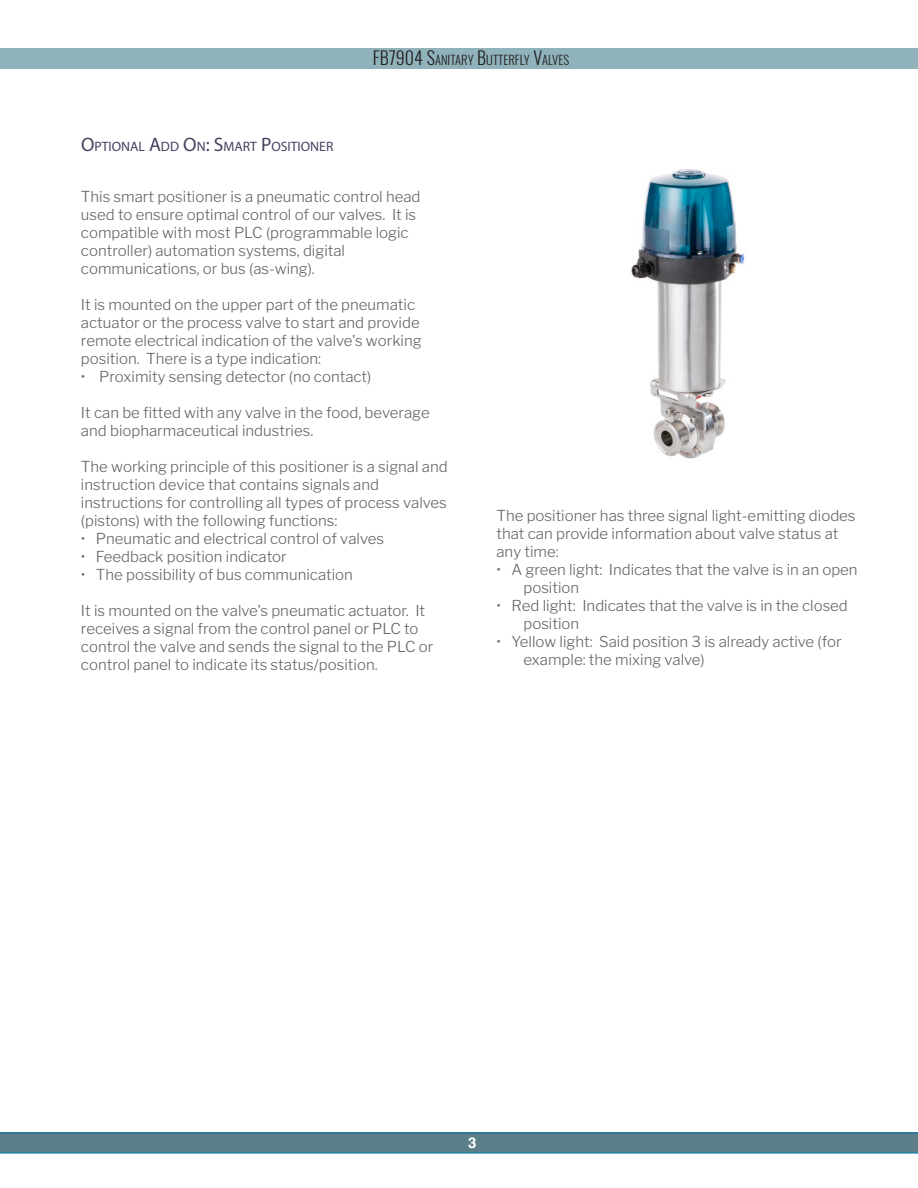
<style>
.page{position:relative;width:918px;height:1188px;background:#fff}
.page>*{position:absolute;margin:0;border:0;box-sizing:border-box;transform-origin:0 0}
.t1{font:300 15px/18px "Libre Franklin";color:#636366}
.t2{font:700 15px "Helvetica LT Std";color:#fff}
.t3{font:13.65px "Myriad Pro";color:#45415e}
.t4{font:300 12.6px "Oswald";color:#231f20}
.s1{font-size:18px}
.s2{font-size:19.5px}
</style>
<div class="page">
<div style="left:0;top:48px;width:918px;height:21px;background:#90b3bb"></div>
<svg style="left:0;top:1133px;width:918px;height:20px;background:#577d89"></svg>
<img style="left:631px;top:169px;width:114px;height:290px">
<p class="t4" style="left:373px;top:48px;width:197px"><span class="s1">FB7904 S</span>ANITARY <span class="s1">B</span>UTTERFLY <span class="s1">V</span>ALVES</p>
<p class="t3" style="left:81px;top:138px;width:254px"><span class="s2">O</span>PTIONAL <span class="s2">A</span>DD <span class="s2">O</span>N<span class="s2">: S</span>MART <span class="s2">P</span>OSITIONER</p>
<p class="t1" style="left:81px;top:188px;width:341px">This smart positioner is a pneumatic control head used to ensure optimal control of our valves. It is compatible with most PLC (programmable logic controller) automation systems, digital communications, or bus (as-wing).</p>
<p class="t1" style="left:81px;top:296px;width:342px">It is mounted on the upper part of the pneumatic actuator or the process valve to start and provide remote electrical indication of the valve's working position. There is a type indication:</p>
<p class="t1" style="left:81px;top:368px;width:292px">• Proximity sensing detector (no contact)</p>
<p class="t1" style="left:81px;top:404px;width:350px">It can be fitted with any valve in the food, beverage and biopharmaceutical industries.</p>
<p class="t1" style="left:81px;top:458px;width:368px">The working principle of this positioner is a signal and instruction device that contains signals and instructions for controlling all types of process valves (pistons) with the following functions:</p>
<p class="t1" style="left:81px;top:530px;width:305px">• Pneumatic and electrical control of valves</p>
<p class="t1" style="left:81px;top:548px;width:207px">• Feedback position indicator</p>
<p class="t1" style="left:81px;top:566px;width:273px">• The possibility of bus communication</p>
<p class="t1" style="left:81px;top:602px;width:354px">It is mounted on the valve's pneumatic actuator. It receives a signal from the control panel or PLC to control the valve and sends the signal to the PLC or control panel to indicate its status/position.</p>
<p class="t1" style="left:496px;top:506px;width:361px">The positioner has three signal light-emitting diodes that can provide information about valve status at any time:</p>
<p class="t1" style="left:523px;top:560px;width:336px;text-indent:-27px">• A green light: Indicates that the valve is in an open position</p>
<p class="t1" style="left:523px;top:596px;width:326px;text-indent:-27px">• Red light: Indicates that the valve is in the closed position</p>
<p class="t1" style="left:523px;top:632px;width:320px;text-indent:-27px">• Yellow light: Said position 3 is already active (for example: the mixing valve)</p>
<p class="t2" style="left:468px;top:1134px;width:10px">3</p>
</div>
